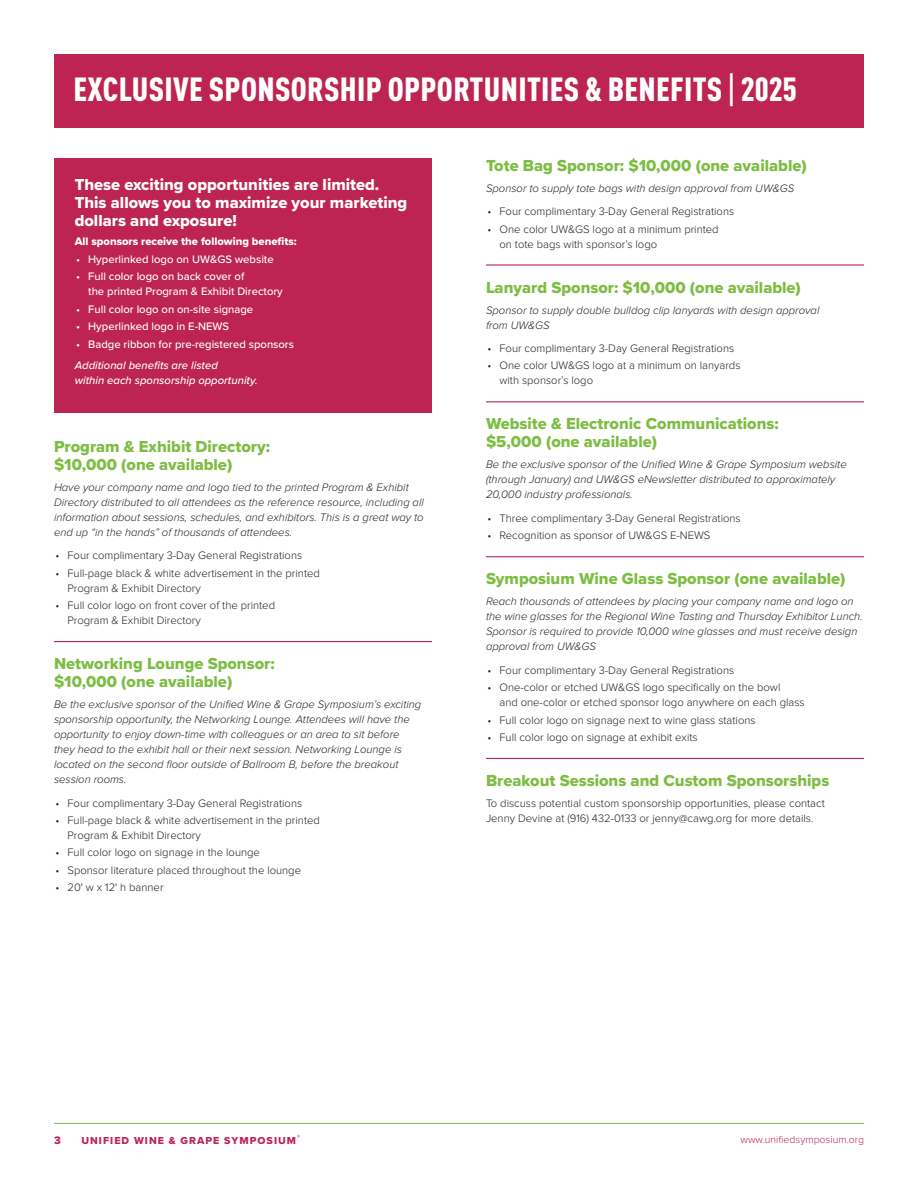
<style>
.page{position:relative;width:918px;height:1188px;background:#fff}
.page>*{position:absolute;margin:0;border:0;box-sizing:border-box;transform-origin:0 0}
.t1{font:900 condensed 33px "DINOT";letter-spacing:.01em;color:#fff}
.Subhead_Rule{font:16.5px/18px "Proxima Nova Extrabld";color:#7cbd42}
.Box_Header{font:16.5px/18px "Proxima Nova Extrabld";color:#fff}
.Subhead___No_rule{font:16.5px/18px "Proxima Nova Extrabld";color:#7cbd42}
.Body_Italics{font:italic 300 11.25px/15px "Proxima Nova";color:#231f20}
.Body_text{font:300 11.25px/15px "Proxima Nova";color:#231f20}
.t2{font:500 11.25px/15px "Proxima Nova";color:#fff}
.Box_Italics{font:italic 500 11.25px/15px "Proxima Nova";color:#fff}
.Smaller_Subhead_Reverse{font:11.25px "Proxima Nova Extrabld";color:#fff}
.t3{font:11.25px "Proxima Nova Extrabld";color:#bd2453}
.t4{font:10.5px "Proxima Nova Extrabld";letter-spacing:.1em;color:#bd2453}
.t5{font:300 10.5px "Proxima Nova";color:#bd2453}
.t6{font:6.15px "Proxima Nova Extrabld";color:#bd2453}
.s1{font-family:"DIN Condensed";font-weight:700;font-stretch:normal}
</style>
<div class="page">
<hr style="left:54px;top:1123px;width:810px;height:1px;background:#7cbd42">
<div style="left:54px;top:54px;width:810px;height:73px;background:#bd2453"></div>
<div style="left:54px;top:158px;width:378px;height:255px;background:#bd2453"></div>
<hr style="left:54px;top:641px;width:378px;height:1px;background:#bd2453">
<hr style="left:486px;top:264px;width:378px;height:2px;background:#bd2453">
<hr style="left:486px;top:401px;width:378px;height:1px;background:#bd2453">
<hr style="left:486px;top:556px;width:378px;height:1px;background:#bd2453">
<hr style="left:486px;top:758px;width:378px;height:1px;background:#bd2453">
<p class="t1" style="left:74px;top:69px;width:725px">EXCLUSIVE SPONSORSHIP OPPORTUNITIES &amp; BENEFITS <span class="s1">|</span> 2025</p>
<p class="Box_Header" style="left:75px;top:175px;width:334px">These exciting opportunities are limited.<br>This allows you to maximize your marketing dollars and exposure!</p>
<p class="Smaller_Subhead_Reverse" style="left:75px;top:233px;width:224px">All sponsors receive the following benefits:</p>
<p class="t2" style="left:76px;top:251px;width:199px">• Hyperlinked logo on UW&amp;GS website</p>
<p class="t2" style="left:88px;top:269px;width:196px;text-indent:-12px">• Full color logo on back cover of<br>the printed Program &amp; Exhibit Directory</p>
<p class="t2" style="left:76px;top:301px;width:179px">• Full color logo on on-site signage</p>
<p class="t2" style="left:76px;top:318px;width:155px">• Hyperlinked logo in E-NEWS</p>
<p class="t2" style="left:76px;top:336px;width:219px">• Badge ribbon for pre-registered sponsors</p>
<p class="Box_Italics" style="left:75px;top:358px;width:184px">Additional benefits are listed<br>within each sponsorship opportunity.</p>
<p class="Subhead___No_rule" style="left:54px;top:437px;width:217px">Program &amp; Exhibit Directory: $10,000 (one available)</p>
<p class="Body_Italics" style="left:54px;top:480px;width:371px">Have your company name and logo tied to the printed Program &amp; Exhibit Directory distributed to all attendees as the reference resource, including all information about sessions, schedules, and exhibitors. This is a great way to end up “in the hands” of thousands of attendees.</p>
<p class="Body_text" style="left:56px;top:548px;width:248px">• Four complimentary 3-Day General Registrations</p>
<p class="Body_text" style="left:68px;top:566px;width:254px;text-indent:-12px">• Full-page black &amp; white advertisement in the printed<br>Program &amp; Exhibit Directory</p>
<p class="Body_text" style="left:68px;top:598px;width:209px;text-indent:-12px">• Full color logo on front cover of the printed<br>Program &amp; Exhibit Directory</p>
<p class="Subhead_Rule" style="left:54px;top:654px;width:222px">Networking Lounge Sponsor: $10,000 (one available)</p>
<p class="Body_Italics" style="left:54px;top:697px;width:369px">Be the exclusive sponsor of the Unified Wine &amp; Grape Symposium’s exciting sponsorship opportunity, the Networking Lounge. Attendees will have the opportunity to enjoy down-time with colleagues or an area to sit before they head to the exhibit hall or their next session. Networking Lounge is located on the second floor outside of Ballroom B, before the breakout session rooms.</p>
<p class="Body_text" style="left:56px;top:795px;width:248px">• Four complimentary 3-Day General Registrations</p>
<p class="Body_text" style="left:68px;top:813px;width:254px;text-indent:-12px">• Full-page black &amp; white advertisement in the printed<br>Program &amp; Exhibit Directory</p>
<p class="Body_text" style="left:56px;top:845px;width:206px">• Full color logo on signage in the lounge</p>
<p class="Body_text" style="left:56px;top:863px;width:247px">• Sponsor literature placed throughout the lounge</p>
<p class="Body_text" style="left:56px;top:880px;width:110px">• 20' w x 12' h banner</p>
<p class="Subhead___No_rule" style="left:486px;top:156px;width:322px">Tote Bag Sponsor: $10,000 (one available)</p>
<p class="Body_Italics" style="left:486px;top:181px;width:310px">Sponsor to supply tote bags with design approval from UW&amp;GS</p>
<p class="Body_text" style="left:488px;top:204px;width:248px">• Four complimentary 3-Day General Registrations</p>
<p class="Body_text" style="left:500px;top:221px;width:221px;text-indent:-12px">• One color UW&amp;GS logo at a minimum printed on tote bags with sponsor’s logo</p>
<p class="Subhead_Rule" style="left:486px;top:278px;width:316px">Lanyard Sponsor: $10,000 (one available)</p>
<p class="Body_Italics" style="left:486px;top:303px;width:335px">Sponsor to supply double bulldog clip lanyards with design approval from UW&amp;GS</p>
<p class="Body_text" style="left:488px;top:341px;width:248px">• Four complimentary 3-Day General Registrations</p>
<p class="Body_text" style="left:500px;top:358px;width:243px;text-indent:-12px">• One color UW&amp;GS logo at a minimum on lanyards with sponsor’s logo</p>
<p class="Subhead_Rule" style="left:486px;top:415px;width:294px">Website &amp; Electronic Communications: $5,000 (one available)</p>
<p class="Body_Italics" style="left:486px;top:457px;width:362px">Be the exclusive sponsor of the Unified Wine &amp; Grape Symposium website (through January) and UW&amp;GS eNewsletter distributed to approximately<br>20,000 industry professionals.</p>
<p class="Body_text" style="left:488px;top:511px;width:255px">• Three complimentary 3-Day General Registrations</p>
<p class="Body_text" style="left:488px;top:528px;width:224px">• Recognition as sponsor of UW&amp;GS E-NEWS</p>
<p class="Subhead_Rule" style="left:486px;top:570px;width:361px">Symposium Wine Glass Sponsor (one available)</p>
<p class="Body_Italics" style="left:486px;top:594px;width:378px">Reach thousands of attendees by placing your company name and logo on the wine glasses for the Regional Wine Tasting and Thursday Exhibitor Lunch.<br>Sponsor is required to provide 10,000 wine glasses and must receive design approval from UW&amp;GS</p>
<p class="Body_text" style="left:488px;top:663px;width:248px">• Four complimentary 3-Day General Registrations</p>
<p class="Body_text" style="left:500px;top:680px;width:307px;text-indent:-12px">• One-color or etched UW&amp;GS logo specifically on the bowl<br>and one-color or etched sponsor logo anywhere on each glass</p>
<p class="Body_text" style="left:488px;top:712px;width:270px">• Full color logo on signage next to wine glass stations</p>
<p class="Body_text" style="left:488px;top:730px;width:212px">• Full color logo on signage at exhibit exits</p>
<p class="Subhead_Rule" style="left:486px;top:771px;width:345px">Breakout Sessions and Custom Sponsorships</p>
<p class="Body_text" style="left:486px;top:796px;width:340px">To discuss potential custom sponsorship opportunities, please contact<br>Jenny Devine at (916) 432-0133 or jenny@cawg.org for more details.</p>
<p class="t6" style="left:297px;top:1132px;width:5px">®</p>
<p class="t5" style="left:741px;top:1134px;width:125px">www.unifiedsymposium.org</p>
<p class="t3" style="left:54px;top:1131px;width:8px">3</p>
<p class="t4" style="left:81px;top:1133px;width:216px">UNIFIED WINE &amp; GRAPE SYMPOSIUM</p>
</div>
